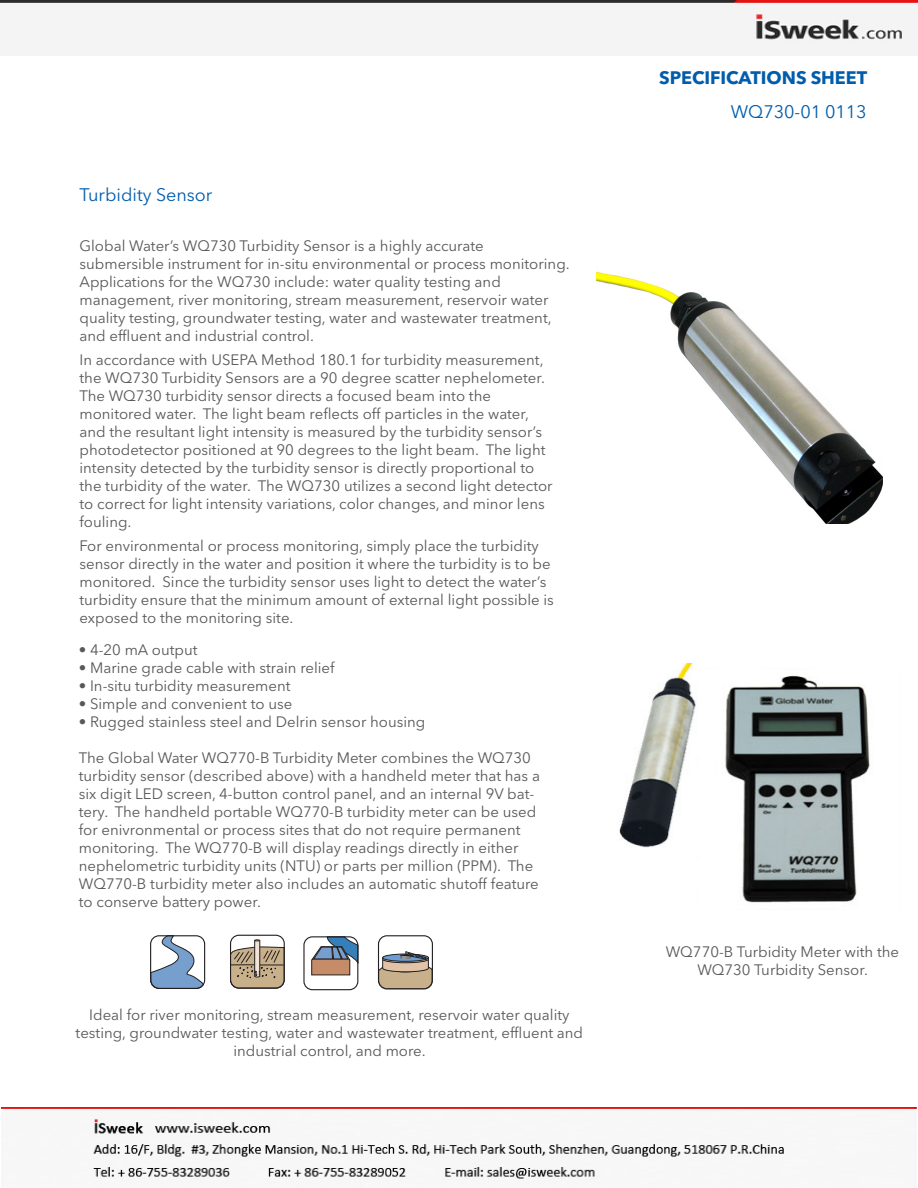
<style>
.page{position:relative;width:918px;height:1188px;background:#fff}
.page>*{position:absolute;margin:0;border:0;box-sizing:border-box;transform-origin:0 0}
.t1{font:18px "Avenir Next LT Pro";color:#015dac}
.t2{font:700 18px "Avenir Next LT Pro";color:#015dac}
.t3{font:15px/18px "Avenir Next LT Pro";color:#57585a}
</style>
<div class="page">
<img style="left:596px;top:271px;width:287px;height:253px">
<img style="left:619px;top:663px;width:251px;height:240px">
<svg style="left:150px;top:935px;width:54px;height:54px"></svg>
<div style="left:150px;top:935px;width:55px;height:54px;border:1px solid #231f20;border-radius:8px"></div>
<div style="left:254px;top:939px;width:6px;height:39px;border:1px solid #231f20"></div>
<div style="left:230px;top:935px;width:55px;height:54px;border:1px solid #231f20;border-radius:8px"></div>
<svg style="left:230px;top:940px;width:55px;height:48px;background:#b3a38b"></svg>
<div style="left:303px;top:936px;width:55px;height:54px;border:1px solid #231f20;border-radius:8px"></div>
<div style="left:312px;top:960px;width:38px;height:15px;background:#c68b67"></div>
<svg style="left:311px;top:936px;width:47px;height:31px"></svg>
<div style="left:378px;top:935px;width:55px;height:55px;border:1px solid #231f20;border-radius:8px"></div>
<svg style="left:379px;top:951px;width:53px;height:38px;background:#b0a392"></svg>
<img style="left:1px;top:1107px;width:916px;height:72px">
<img style="left:0;top:0;width:918px;height:55px">
<p class="t1" style="left:80px;top:184px;width:134px">Turbidity Sensor</p>
<p class="t3" style="left:80px;top:236px;width:492px">Global Water’s WQ730 Turbidity Sensor is a highly accurate submersible instrument for in-situ environmental or process monitoring.<br>Applications for the WQ730 include: water quality testing and management, river monitoring, stream measurement, reservoir water quality testing, groundwater testing, water and wastewater treatment, and effluent and industrial control.</p>
<p class="t3" style="left:80px;top:350px;width:475px">In accordance with USEPA Method 180.1 for turbidity measurement, the WQ730 Turbidity Sensors are a 90 degree scatter nephelometer.<br>The WQ730 turbidity sensor directs a focused beam into the monitored water. The light beam reflects off particles in the water, and the resultant light intensity is measured by the turbidity sensor’s photodetector positioned at 90 degrees to the light beam. The light intensity detected by the turbidity sensor is directly proportional to the turbidity of the water. The WQ730 utilizes a second light detector to correct for light intensity variations, color changes, and minor lens fouling.</p>
<p class="t3" style="left:80px;top:536px;width:476px">For environmental or process monitoring, simply place the turbidity sensor directly in the water and position it where the turbidity is to be monitored. Since the turbidity sensor uses light to detect the water’s turbidity ensure that the minimum amount of external light possible is exposed to the monitoring site.</p>
<p class="t3" style="left:79px;top:641px;width:120px">• 4-20 mA output</p>
<p class="t3" style="left:79px;top:659px;width:257px">• Marine grade cable with strain relief</p>
<p class="t3" style="left:79px;top:677px;width:213px">• In-situ turbidity measurement</p>
<p class="t3" style="left:79px;top:695px;width:215px">• Simple and convenient to use</p>
<p class="t3" style="left:79px;top:713px;width:348px">• Rugged stainless steel and Delrin sensor housing</p>
<p class="t3" style="left:79px;top:749px;width:463px">The Global Water WQ770-B Turbidity Meter combines the WQ730 turbidity sensor (described above) with a handheld meter that has a six digit LED screen, 4-button control panel, and an internal 9V bat&shy;tery. The handheld portable WQ770-B turbidity meter can be used for enivronmental or process sites that do not require permanent monitoring. The WQ770-B will display readings directly in either nephelometric turbidity units (NTU) or parts per million (PPM). The WQ770-B turbidity meter also includes an automatic shutoff feature to conserve battery power.</p>
<p class="t3" style="left:76px;top:1006px;width:509px;text-align:center">Ideal for river monitoring, stream measurement, reservoir water quality testing, groundwater testing, water and wastewater treatment, effluent and industrial control, and more.</p>
<p class="t2" style="left:659px;top:67px;width:210px">SPECIFICATIONS SHEET</p>
<p class="t1" style="left:731px;top:101px;width:137px">WQ730-01 0113</p>
<p class="t3" style="left:666px;top:943px;width:235px;text-align:center">WQ770-B Turbidity Meter with the<br>WQ730 Turbidity Sensor.</p>
</div>
